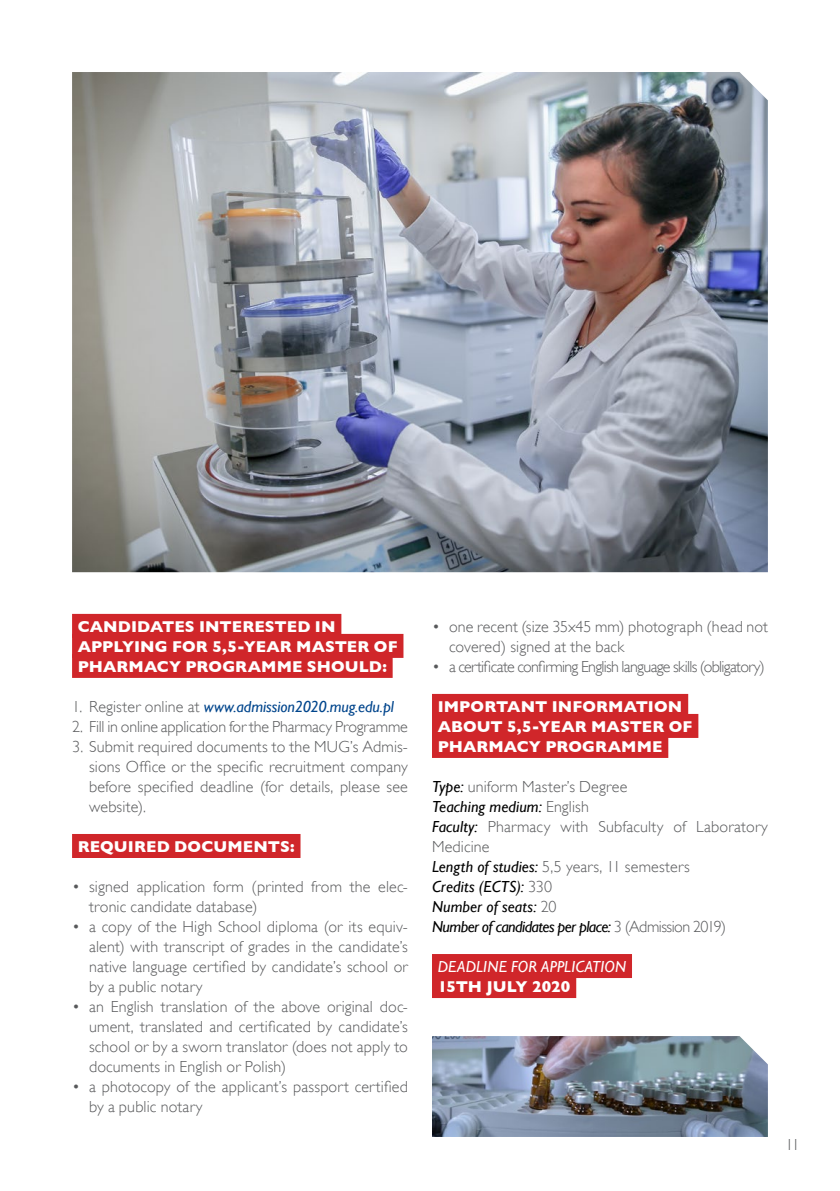
<style>
.page{position:relative;width:840px;height:1191px;background:#fff}
.page>*{position:absolute;margin:0;border:0;box-sizing:border-box;transform-origin:0 0}
.t1{font:300 16px/20px "Gill Sans";letter-spacing:.01em;color:#58595b}
.t2{font:700 16px/20px "Gill Sans";letter-spacing:.005em;color:#fff}
.t3{font:300 16px "Gill Sans";letter-spacing:-.04em;color:#58595b}
.t4{font:300 16px "Gill Sans";letter-spacing:-.01em;color:#58595b}
.t5{font:italic 16px "Gill Sans";letter-spacing:-.005em;color:#00458c}
.t6{font:italic 16px "Gill Sans";letter-spacing:.01em;color:#fff}
.s1{font-weight:300;font-style:normal;color:#58595b}
.s2{font-weight:400;font-style:italic;color:#000}
</style>
<div class="page">
<img style="left:72px;top:72px;width:695px;height:500px">
<div style="left:72px;top:614px;width:269px;height:24px;background:#d0262a"></div>
<div style="left:72px;top:634px;width:331px;height:24px;background:#d0262a"></div>
<div style="left:72px;top:654px;width:320px;height:24px;background:#d0262a"></div>
<div style="left:72px;top:834px;width:228px;height:24px;background:#d0262a"></div>
<div style="left:432px;top:694px;width:255px;height:24px;background:#d0262a"></div>
<div style="left:432px;top:714px;width:266px;height:24px;background:#d0262a"></div>
<div style="left:432px;top:734px;width:236px;height:24px;background:#d0262a"></div>
<div style="left:432px;top:954px;width:199px;height:24px;background:#d0262a"></div>
<div style="left:432px;top:974px;width:144px;height:24px;background:#d0262a"></div>
<img style="left:432px;top:1036px;width:335px;height:101px">
<p class="t2" style="left:78px;top:616px;width:321px">CANDIDATES INTERESTED IN<br>APPLYING FOR 5,5-YEAR MASTER OF<br>PHARMACY PROGRAMME SHOULD:</p>
<p class="t5" style="left:72px;top:697px;width:323px"><span class="s1">1. Register online at</span> www.admission2020.mug.edu.pl</p>
<p class="t4" style="left:72px;top:718px;width:337px">2. Fill in online application for the Pharmacy Programme</p>
<p class="t1" style="left:89px;top:737px;width:320px;text-align:justify;text-indent:-17px">3. Submit required documents to the MUG’s Admis&shy;sions Office or the specific recruitment company before specified deadline (for details, please see website).</p>
<p class="t2" style="left:78px;top:836px;width:218px">REQUIRED DOCUMENTS:</p>
<p class="t1" style="left:89px;top:877px;width:320px;text-indent:-17px">• signed application form (printed from the elec&shy;tronic candidate database)</p>
<p class="t1" style="left:89px;top:917px;width:320px;text-align:justify;text-indent:-17px">• a copy of the High School diploma (or its equiv&shy;alent) with transcript of grades in the candidate’s native language certified by candidate’s school or by a public notary</p>
<p class="t1" style="left:89px;top:997px;width:320px;text-align:justify;text-indent:-17px">• an English translation of the above original doc&shy;ument, translated and certificated by candidate’s school or by a sworn translator (does not apply to documents in English or Polish)</p>
<p class="t1" style="left:89px;top:1077px;width:320px;text-indent:-17px">• a photocopy of the applicant’s passport certified by a public notary</p>
<p class="t1" style="left:449px;top:617px;width:320px;text-indent:-17px">• one recent (size 35x45 mm) photograph (head not covered) signed at the back</p>
<p class="t3" style="left:432px;top:658px;width:334px">• a certificate confirming English language skills (obligatory)</p>
<p class="t2" style="left:437px;top:696px;width:256px">IMPORTANT INFORMATION<br>ABOUT 5,5-YEAR MASTER OF<br>PHARMACY PROGRAMME</p>
<p class="t1" style="left:432px;top:777px;width:337px"><span class="s2">Type:</span> uniform Master’s Degree<br><span class="s2">Teaching medium:</span> English<br><span class="s2">Faculty:</span> Pharmacy with Subfaculty of Laboratory<br>Medicine<br><span class="s2">Length of studies:</span> 5,5 years, 11 semesters<br><span class="s2">Credits (ECTS):</span> 330<br><span class="s2">Number of seats:</span> 20<br><span class="s2">Number of candidates per place:</span> 3 (Admission 2019)</p>
<p class="t6" style="left:437px;top:957px;width:190px">DEADLINE FOR APPLICATION</p>
<p class="t2" style="left:437px;top:976px;width:134px">15TH JULY 2020</p>
<p class="t1" style="left:785px;top:1135px;width:16px">11</p>
</div>
